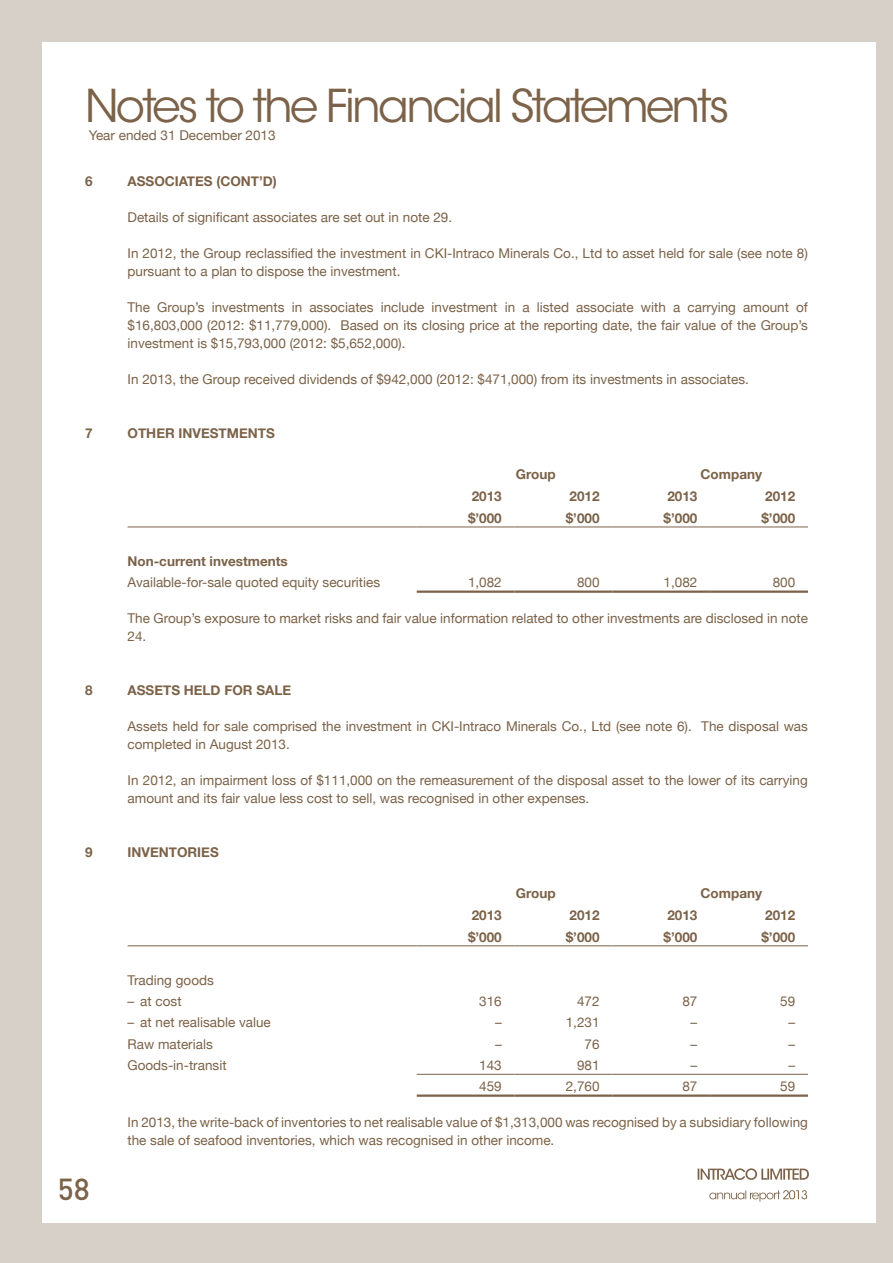
<style>
.page{position:relative;width:893px;height:1263px;background:#d7d0c8}
.page>*{position:absolute;margin:0;border:0;box-sizing:border-box;transform-origin:0 0}
.t1{font:45px "ITC Avant Garde Std";letter-spacing:-.06em;color:#7b6248}
.t2{font:500 30px "DIN";color:#7b6248}
.t3{font:13.5px/18px "Helvetica Neue";color:#7b6248}
.t4{font:700 13.5px "Helvetica Neue";color:#7b6248}
</style>
<div class="page">
<div style="left:43px;top:43px;width:833px;height:1179px;background:#fff"></div>
<svg style="left:698px;top:1168px;width:111px;height:12px"></svg>
<svg style="left:709px;top:1190px;width:98px;height:12px"></svg>
<hr style="left:128px;top:527px;width:289px;height:1px;background:#7b6248">
<hr style="left:417px;top:527px;width:97px;height:1px;background:#7b6248">
<hr style="left:514px;top:527px;width:98px;height:1px;background:#7b6248">
<hr style="left:612px;top:527px;width:98px;height:1px;background:#7b6248">
<hr style="left:710px;top:527px;width:98px;height:1px;background:#7b6248">
<hr style="left:417px;top:590px;width:97px;height:3px;background:#7b6248">
<hr style="left:514px;top:590px;width:98px;height:3px;background:#7b6248">
<hr style="left:612px;top:590px;width:98px;height:3px;background:#7b6248">
<hr style="left:710px;top:590px;width:98px;height:3px;background:#7b6248">
<hr style="left:128px;top:945px;width:289px;height:1px;background:#7b6248">
<hr style="left:417px;top:945px;width:97px;height:1px;background:#7b6248">
<hr style="left:514px;top:945px;width:98px;height:1px;background:#7b6248">
<hr style="left:612px;top:945px;width:98px;height:1px;background:#7b6248">
<hr style="left:710px;top:945px;width:98px;height:1px;background:#7b6248">
<hr style="left:417px;top:1094px;width:97px;height:3px;background:#7b6248">
<hr style="left:514px;top:1094px;width:98px;height:3px;background:#7b6248">
<hr style="left:612px;top:1094px;width:98px;height:3px;background:#7b6248">
<hr style="left:710px;top:1094px;width:98px;height:3px;background:#7b6248">
<hr style="left:417px;top:1074px;width:97px;height:1px;background:#7b6248">
<hr style="left:514px;top:1074px;width:98px;height:1px;background:#7b6248">
<hr style="left:612px;top:1074px;width:98px;height:1px;background:#7b6248">
<hr style="left:710px;top:1074px;width:98px;height:1px;background:#7b6248">
<h1 class="t1" style="left:85px;top:79px;width:646px">Notes to the Financial Statements</h1>
<p class="t3" style="left:89px;top:126px;width:188px">Year ended 31 December 2013</p>
<p class="t4" style="left:85px;top:173px;width:9px">6</p>
<p class="t4" style="left:128px;top:173px;width:20px">ASSOC</p>
<p class="t4" style="left:175px;top:173px;width:14px">IATES</p>
<p class="t4" style="left:216px;top:173px;width:62px">(CONT’D)</p>
<p class="t3" style="left:128px;top:208px;width:326px">Details of significant associates are set out in note 29.</p>
<p class="t3" style="left:128px;top:244px;width:682px">In 2012, the Group reclassified the investment in CKI-Intraco Minerals Co., Ltd to asset held for sale (see note 8) pursuant to a plan to dispose the investment.</p>
<p class="t3" style="left:128px;top:298px;width:682px;text-align:justify">The Group’s investments in associates include investment in a listed associate with a carrying amount of $16,803,000 (2012: $11,779,000). Based on its closing price at the reporting date, the fair value of the Group’s investment is $15,793,000 (2012: $5,652,000).</p>
<p class="t3" style="left:128px;top:370px;width:623px">In 2013, the Group received dividends of $942,000 (2012: $471,000) from its investments in associates.</p>
<p class="t4" style="left:85px;top:425px;width:9px">7</p>
<p class="t4" style="left:128px;top:425px;width:84px">OTHER INVESTME</p>
<p class="t4" style="left:248px;top:425px;width:20px">NTS</p>
<p class="t4" style="left:516px;top:466px;width:41px">GROUP</p>
<p class="t4" style="left:701px;top:466px;width:63px">COMPANY</p>
<p class="t4" style="left:472px;top:488px;width:32px">2013</p>
<p class="t4" style="left:570px;top:488px;width:32px">2012</p>
<p class="t4" style="left:667px;top:488px;width:32px">2013</p>
<p class="t4" style="left:765px;top:488px;width:32px">2012</p>
<p class="t4" style="left:468px;top:509px;width:35px">$’000</p>
<p class="t4" style="left:566px;top:509px;width:35px">$’000</p>
<p class="t4" style="left:664px;top:509px;width:35px">$’000</p>
<p class="t4" style="left:761px;top:509px;width:35px">$’000</p>
<p class="t4" style="left:128px;top:553px;width:162px">NON-CURRENT INVESTMENTS</p>
<p class="t3" style="left:128px;top:573px;width:254px">Available-for-sale quoted equity securities</p>
<p class="t3" style="left:468px;top:573px;width:35px">1,082</p>
<p class="t3" style="left:577px;top:573px;width:24px">800</p>
<p class="t3" style="left:664px;top:573px;width:35px">1,082</p>
<p class="t3" style="left:773px;top:573px;width:24px">800</p>
<p class="t3" style="left:128px;top:609px;width:682px">The Group’s exposure to market risks and fair value information related to other investments are disclosed in note<br>24.</p>
<p class="t4" style="left:85px;top:682px;width:9px">8</p>
<p class="t4" style="left:128px;top:682px;width:19px">ASSETS</p>
<p class="t4" style="left:184px;top:682px;width:107px">HELD FOR SALE</p>
<p class="t3" style="left:128px;top:717px;width:682px">Assets held for sale comprised the investment in CKI-Intraco Minerals Co., Ltd (see note 6). The disposal was completed in August 2013.</p>
<p class="t3" style="left:128px;top:771px;width:682px">In 2012, an impairment loss of $111,000 on the remeasurement of the disposal asset to the lower of its carrying amount and its fair value less cost to sell, was recognised in other expenses.</p>
<p class="t4" style="left:85px;top:844px;width:28px">9 I</p>
<p class="t4" style="left:132px;top:844px;width:48px">NVENTOR</p>
<p class="t4" style="left:197px;top:844px;width:14px">IES</p>
<p class="t4" style="left:516px;top:885px;width:41px">GROUP</p>
<p class="t4" style="left:701px;top:885px;width:63px">COMPANY</p>
<p class="t4" style="left:472px;top:907px;width:32px">2013</p>
<p class="t4" style="left:570px;top:907px;width:32px">2012</p>
<p class="t4" style="left:667px;top:907px;width:32px">2013</p>
<p class="t4" style="left:765px;top:907px;width:32px">2012</p>
<p class="t4" style="left:468px;top:928px;width:35px">$’000</p>
<p class="t4" style="left:566px;top:928px;width:35px">$’000</p>
<p class="t4" style="left:664px;top:928px;width:35px">$’000</p>
<p class="t4" style="left:761px;top:928px;width:35px">$’000</p>
<h2 class="t2" style="left:58px;top:1170px;width:33px">58</h2>
<p class="t3" style="left:128px;top:971px;width:88px">Trading goods</p>
<p class="t3" style="left:128px;top:992px;width:56px">– at cost</p>
<p class="t3" style="left:479px;top:992px;width:24px">316</p>
<p class="t3" style="left:577px;top:992px;width:24px">472</p>
<p class="t3" style="left:682px;top:992px;width:17px">87</p>
<p class="t3" style="left:780px;top:992px;width:17px">59</p>
<p class="t3" style="left:128px;top:1013px;width:145px">– at net realisable value</p>
<p class="t3" style="left:495px;top:1013px;width:8px">–</p>
<p class="t3" style="left:566px;top:1013px;width:35px">1,231</p>
<p class="t3" style="left:691px;top:1013px;width:8px">–</p>
<p class="t3" style="left:788px;top:1013px;width:8px">–</p>
<p class="t3" style="left:128px;top:1035px;width:87px">Raw materials</p>
<p class="t3" style="left:495px;top:1035px;width:8px">–</p>
<p class="t3" style="left:585px;top:1035px;width:17px">76</p>
<p class="t3" style="left:691px;top:1035px;width:8px">–</p>
<p class="t3" style="left:788px;top:1035px;width:8px">–</p>
<p class="t3" style="left:128px;top:1056px;width:101px">Goods-in-transit</p>
<p class="t3" style="left:479px;top:1056px;width:24px">143</p>
<p class="t3" style="left:577px;top:1056px;width:24px">981</p>
<p class="t3" style="left:691px;top:1056px;width:8px">–</p>
<p class="t3" style="left:788px;top:1056px;width:8px">–</p>
<p class="t3" style="left:479px;top:1077px;width:24px">459</p>
<p class="t3" style="left:566px;top:1077px;width:35px">2,760</p>
<p class="t3" style="left:682px;top:1077px;width:17px">87</p>
<p class="t3" style="left:780px;top:1077px;width:17px">59</p>
<p class="t3" style="left:128px;top:1113px;width:682px">In 2013, the write-back of inventories to net realisable value of $1,313,000 was recognised by a subsidiary following the sale of seafood inventories, which was recognised in other income.</p>
</div>
